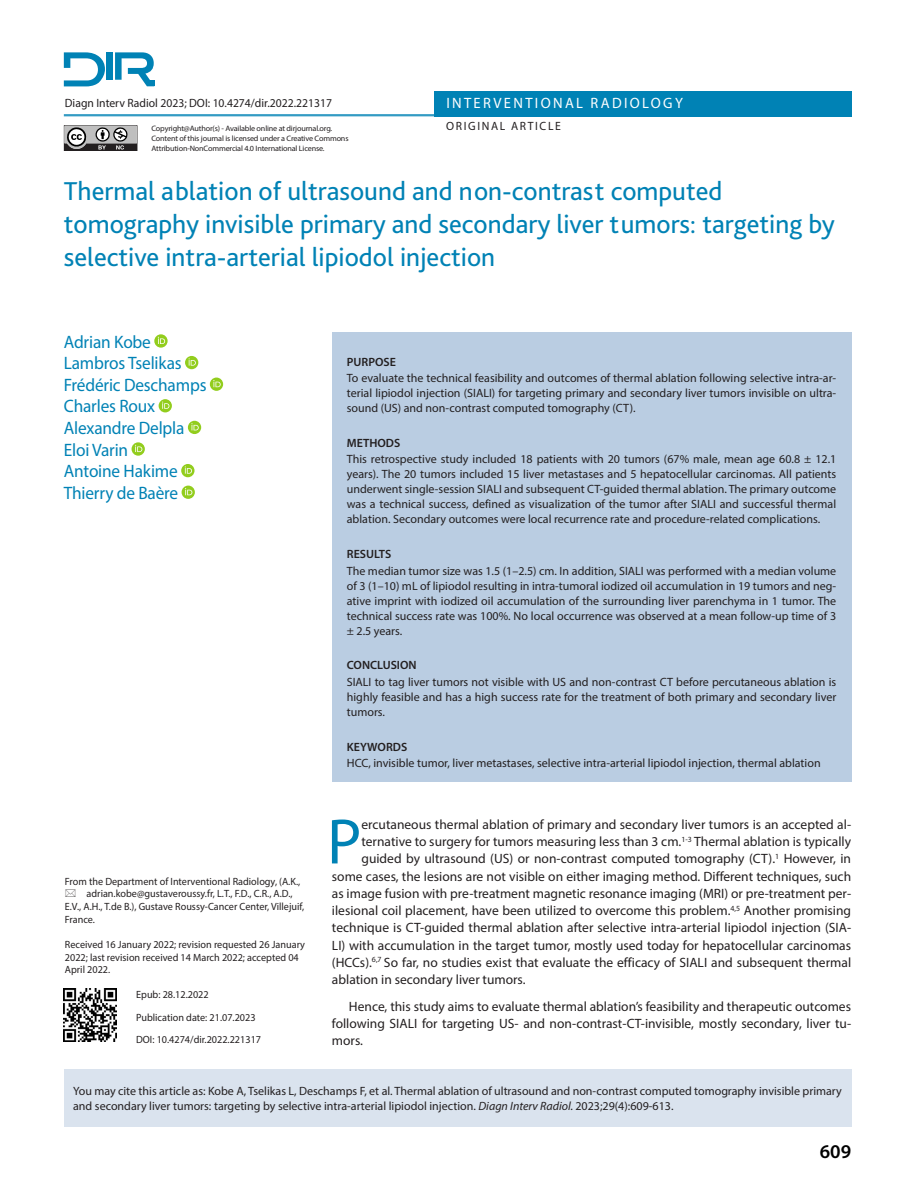
<style>
.page{position:relative;width:915px;height:1191px;background:#fff}
.page>*{position:absolute;margin:0;border:0;box-sizing:border-box;transform-origin:0 0}
.ILK_YAZI{font:64.65px "Myriad Pro";color:#0082b5}
.BASLIK{font:27px/33px "Bliss Pro";color:#0082b5}
.t1{font:600 19.5px "Myriad Pro";color:#000}
.YAZARLAR{font:18px "Myriad Pro";letter-spacing:-.01em;color:#0082b5;scale:.96 1}
.t2{font:15px "Myriad Pro";letter-spacing:.16em;color:#fff}
.ILK_YAZI-2{font:13.5px "Myriad Pro";color:#231f20}
.YAZI{font:13.5px/17.2px "Myriad Pro";color:#231f20;text-align:justify}
.ÖZET{font:12px/15px "Myriad Pro";color:#231f20;text-align:justify}
.CITE_AS{font:12px/15px "Myriad Pro";color:#231f20}
.BAS_KISMI{font:12px "Myriad Pro";color:#231f20}
.ÖZET-2{font:600 12px "Myriad Pro";color:#231f20}
.ÖZET-3{font:12px "Myriad Pro";letter-spacing:.14em;color:#231f20}
.YAZISMA{font:10.5px/12.6px "Myriad Pro";color:#231f20}
.t3{font:7.8px/9.8px "Myriad Pro";letter-spacing:-.02em;color:#231f20;scale:1.04 1}
.s1{font-style:italic}
</style>
<div class="page">
<div style="left:434px;top:91px;width:416px;height:25px;background:#0082b5"></div>
<hr style="left:64px;top:114px;width:786px;height:2px;background:#0082b5">
<div style="left:147px;top:80px;width:8px;height:6px;background:#0082b5"></div>
<div style="left:106px;top:52px;width:7px;height:28px;background:#0082b5"></div>
<svg style="left:64px;top:52px;width:41px;height:34px"></svg>
<svg style="left:115px;top:52px;width:39px;height:34px"></svg>
<svg style="left:64px;top:125px;width:73px;height:26px;background:#878686"></svg>
<svg style="left:154px;top:334px;width:13px;height:13px"></svg>
<svg style="left:158px;top:337px;width:7px;height:7px"></svg>
<svg style="left:185px;top:356px;width:13px;height:13px"></svg>
<svg style="left:188px;top:358px;width:8px;height:7px"></svg>
<svg style="left:210px;top:377px;width:13px;height:14px"></svg>
<svg style="left:213px;top:380px;width:7px;height:7px"></svg>
<svg style="left:158px;top:399px;width:14px;height:13px"></svg>
<svg style="left:162px;top:401px;width:7px;height:8px"></svg>
<svg style="left:188px;top:421px;width:13px;height:13px"></svg>
<svg style="left:191px;top:423px;width:8px;height:7px"></svg>
<svg style="left:131px;top:442px;width:14px;height:13px"></svg>
<svg style="left:135px;top:445px;width:7px;height:7px"></svg>
<svg style="left:181px;top:464px;width:13px;height:13px"></svg>
<svg style="left:185px;top:466px;width:7px;height:7px"></svg>
<svg style="left:181px;top:485px;width:14px;height:14px"></svg>
<svg style="left:185px;top:488px;width:7px;height:7px"></svg>
<div style="left:332px;top:332px;width:518px;height:450px;background:#bacde2"></div>
<div style="left:64px;top:1069px;width:786px;height:58px;background:#dae3ee"></div>
<img style="left:64px;top:988px;width:53px;height:53px">
<p class="BAS_KISMI" style="left:65px;top:96px;width:268px">Diagn Interv Radiol 2023; DOI: 10.4274/dir.2022.221317</p>
<p class="t2" style="left:446px;top:94px;width:238px">INTERVENTIONAL RADIOLOGY</p>
<p class="t3" style="left:151px;top:124px;width:175px">Copyright@Author(s) - Available online at dirjournal.org.</p>
<p class="ÖZET-3" style="left:446px;top:118px;width:116px">ORIGINAL ARTICLE</p>
<p class="t3" style="left:151px;top:134px;width:191px">Content of this journal is licensed under a Creative Commons<br>Attribution-NonCommercial 4.0 International License.</p>
<p class="BASLIK" style="left:64px;top:174px;width:772px">Thermal ablation of ultrasound and non-contrast computed tomography invisible primary and secondary liver tumors: targeting by selective intra-arterial lipiodol injection</p>
<p class="YAZARLAR" style="left:64px;top:330px;width:92px">Adrian Kobe</p>
<p class="YAZARLAR" style="left:64px;top:352px;width:124px">Lambros Tselikas</p>
<p class="YAZARLAR" style="left:64px;top:374px;width:150px">Frédéric Deschamps</p>
<p class="YAZARLAR" style="left:64px;top:395px;width:97px">Charles Roux</p>
<p class="YAZARLAR" style="left:64px;top:417px;width:127px">Alexandre Delpla</p>
<p class="YAZARLAR" style="left:64px;top:438px;width:69px">Eloi Varin</p>
<p class="YAZARLAR" style="left:64px;top:460px;width:120px">Antoine Hakime</p>
<p class="YAZARLAR" style="left:64px;top:482px;width:121px">Thierry de Baère</p>
<p class="YAZISMA" style="left:65px;top:875px;width:237px">From the Department of Interventional Radiology, (A.K.,</p>
<p class="YAZISMA" style="left:87px;top:887px;width:207px">adrian.kobe@gustaveroussy.fr, L.T., F.D., C.R., A.D.,</p>
<p class="YAZISMA" style="left:65px;top:900px;width:241px">E.V., A.H., T.de B.), Gustave Roussy-Cancer Center, Villejuif,</p>
<p class="YAZISMA" style="left:65px;top:912px;width:32px">France.</p>
<p class="YAZISMA" style="left:65px;top:938px;width:241px">Received 16 January 2022; revision requested 26 January<br>2022; last revision received 14 March 2022; accepted 04<br>April 2022.</p>
<p class="YAZISMA" style="left:136px;top:988px;width:74px">Epub: 28.12.2022</p>
<p class="YAZISMA" style="left:136px;top:1010px;width:121px">Publication date: 21.07.2023</p>
<p class="YAZISMA" style="left:136px;top:1033px;width:126px">DOI: 10.4274/dir.2022.221317</p>
<p class="ÖZET-2" style="left:347px;top:354px;width:51px">PURPOSE</p>
<p class="ÖZET" style="left:347px;top:370px;width:490px">To evaluate the technical feasibility and outcomes of thermal ablation following selective intra-ar&shy;terial lipiodol injection (SIALI) for targeting primary and secondary liver tumors invisible on ultra&shy;sound (US) and non-contrast computed tomography (CT).</p>
<p class="ÖZET-2" style="left:347px;top:435px;width:55px">METHODS</p>
<p class="ÖZET" style="left:347px;top:452px;width:491px">This retrospective study included 18 patients with 20 tumors (67% male, mean age 60.8 ± 12.1 years). The 20 tumors included 15 liver metastases and 5 hepatocellular carcinomas. All patients underwent single-session SIALI and subsequent CT-guided thermal ablation. The primary outcome was a technical success, defined as visualization of the tumor after SIALI and successful thermal ablation. Secondary outcomes were local recurrence rate and procedure-related complications.</p>
<p class="ÖZET-2" style="left:347px;top:546px;width:46px">RESULTS</p>
<p class="ÖZET" style="left:347px;top:563px;width:491px">The median tumor size was 1.5 (1–2.5) cm. In addition, SIALI was performed with a median volume of 3 (1–10) mL of lipiodol resulting in intra-tumoral iodized oil accumulation in 19 tumors and neg&shy;ative imprint with iodized oil accumulation of the surrounding liver parenchyma in 1 tumor. The technical success rate was 100%. No local occurrence was observed at a mean follow-up time of 3 ± 2.5 years.</p>
<p class="ÖZET-2" style="left:347px;top:658px;width:71px">CONCLUSION</p>
<p class="ÖZET" style="left:347px;top:674px;width:491px">SIALI to tag liver tumors not visible with US and non-contrast CT before percutaneous ablation is highly feasible and has a high success rate for the treatment of both primary and secondary liver tumors.</p>
<p class="ÖZET-2" style="left:347px;top:739px;width:62px">KEYWORDS</p>
<p class="ÖZET" style="left:347px;top:755px;width:475px">HCC, invisible tumor, liver metastases, selective intra-arterial lipiodol injection, thermal ablation</p>
<p class="ILK_YAZI" style="left:327px;top:802px;width:36px">P</p>
<p class="ILK_YAZI-2" style="left:361px;top:816px;width:491px">ercutaneous thermal ablation of primary and secondary liver tumors is an accepted al-</p>
<p class="ILK_YAZI-2" style="left:361px;top:833px;width:491px">ternative to surgery for tumors measuring less than 3 cm.<sup>1-3</sup> Thermal ablation is typically</p>
<p class="ILK_YAZI-2" style="left:361px;top:850px;width:491px">guided by ultrasound (US) or non-contrast computed tomography (CT).<sup>1</sup> However, in</p>
<p class="ILK_YAZI-2" style="left:332px;top:868px;width:520px">some cases, the lesions are not visible on either imaging method. Different techniques, such</p>
<p class="ILK_YAZI-2" style="left:332px;top:885px;width:520px">as image fusion with pre-treatment magnetic resonance imaging (MRI) or pre-treatment per-</p>
<p class="ILK_YAZI-2" style="left:332px;top:902px;width:520px">ilesional coil placement, have been utilized to overcome this problem.<sup>4,5</sup> Another promising</p>
<p class="ILK_YAZI-2" style="left:332px;top:919px;width:520px">technique is CT-guided thermal ablation after selective intra-arterial lipiodol injection (SIA-</p>
<p class="ILK_YAZI-2" style="left:332px;top:937px;width:520px">LI) with accumulation in the target tumor, mostly used today for hepatocellular carcinomas</p>
<p class="ILK_YAZI-2" style="left:332px;top:954px;width:520px">(HCCs).<sup>6,7</sup> So far, no studies exist that evaluate the efficacy of SIALI and subsequent thermal</p>
<p class="ILK_YAZI-2" style="left:332px;top:971px;width:195px">ablation in secondary liver tumors.</p>
<p class="YAZI" style="left:332px;top:997px;width:520px;text-indent:17px">Hence, this study aims to evaluate thermal ablation’s feasibility and therapeutic outcomes following SIALI for targeting US- and non-contrast-CT-invisible, mostly secondary, liver tu&shy;mors.</p>
<p class="CITE_AS" style="left:73px;top:1083px;width:769px">You may cite this article as: Kobe A, Tselikas L, Deschamps F, et al. Thermal ablation of ultrasound and non-contrast computed tomography invisible primary and secondary liver tumors: targeting by selective intra-arterial lipiodol injection. <span class="s1">Diagn Interv Radiol.</span> 2023;29(4):609-613.</p>
<h3 class="t1" style="left:819px;top:1138px;width:33px">609</h3>
</div>
